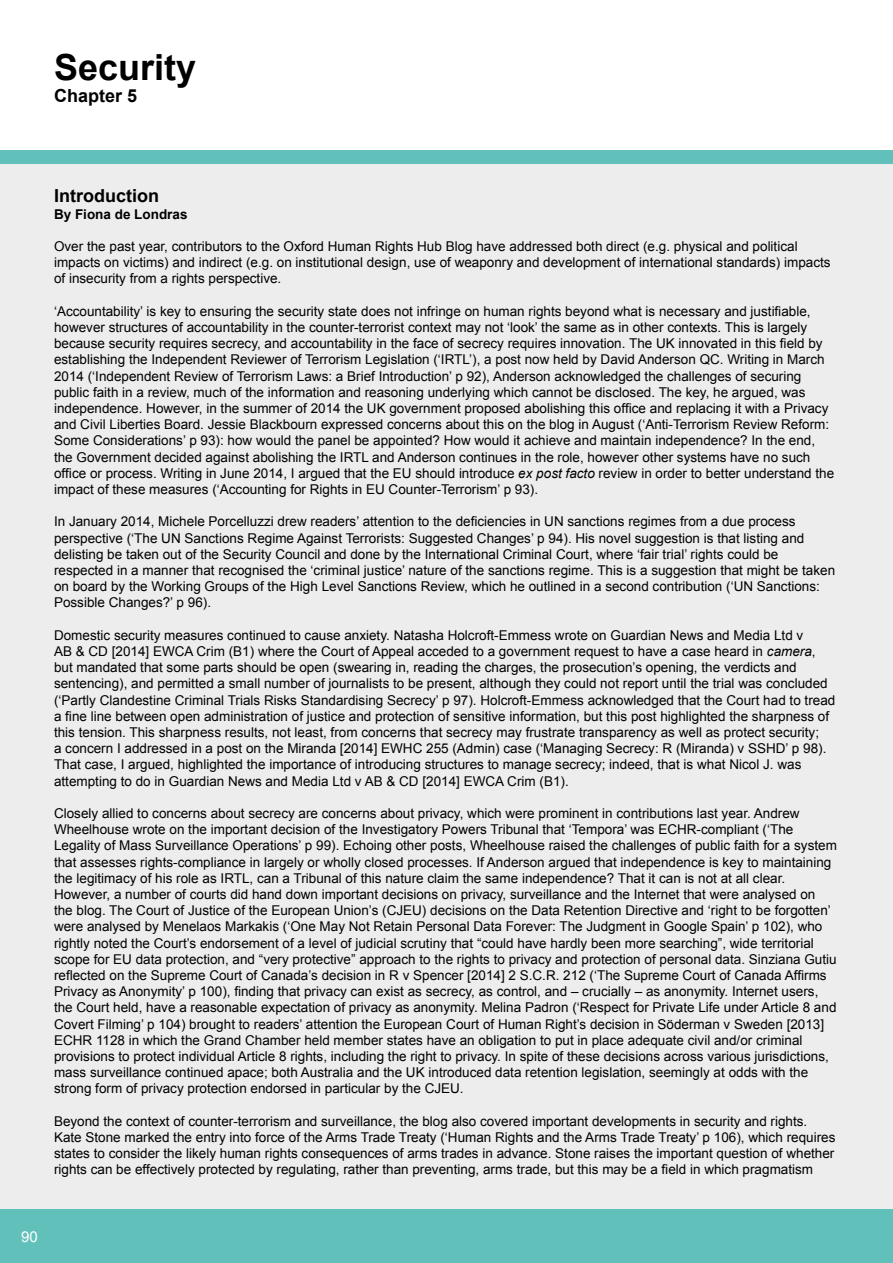
<style>
.page{position:relative;width:893px;height:1263px;background:#fff}
.page>*{position:absolute;margin:0;border:0;box-sizing:border-box;transform-origin:0 0}
.t1{font:700 36px "Arial";color:#000}
.t2{font:700 18px "Arial";color:#000}
.t3{font:15px "Arial";color:#fff}
.t4{font:13.5px/16.2px "Arial";color:#000}
.t5{font:700 13.5px "Arial";color:#000}
.s1{font-style:italic}
</style>
<div class="page">
<div style="left:0;top:151px;width:893px;height:1112px;background:#ededee"></div>
<div style="left:0;top:1210px;width:893px;height:53px;background:#61c1ba"></div>
<div style="left:0;top:151px;width:893px;height:13px;background:#61c1ba"></div>
<h1 class="t1" style="left:54px;top:44px;width:144px">Security</h1>
<h2 class="t2" style="left:54px;top:83px;width:85px">Chapter 5</h2>
<h2 class="t2" style="left:54px;top:184px;width:106px">Introduction</h2>
<p class="t5" style="left:54px;top:205px;width:135px">By Fiona de Londras</p>
<p class="t4" style="left:54px;top:238px;width:778px">Over the past year, contributors to the Oxford Human Rights Hub Blog have addressed both direct (e.g. physical and political impacts on victims) and indirect (e.g. on institutional design, use of weaponry and development of international standards) impacts of insecurity from a rights perspective.</p>
<p class="t4" style="left:54px;top:303px;width:782px">‘Accountability’ is key to ensuring the security state does not infringe on human rights beyond what is necessary and justifiable, however structures of accountability in the counter-terrorist context may not ‘look’ the same as in other contexts. This is largely because security requires secrecy, and accountability in the face of secrecy requires innovation. The UK innovated in this field by establishing the Independent Reviewer of Terrorism Legislation (‘IRTL’), a post now held by David Anderson QC. Writing in March 2014 (‘Independent Review of Terrorism Laws: a Brief Introduction’ p 92), Anderson acknowledged the challenges of securing public faith in a review, much of the information and reasoning underlying which cannot be disclosed. The key, he argued, was independence. However, in the summer of 2014 the UK government proposed abolishing this office and replacing it with a Privacy and Civil Liberties Board. Jessie Blackbourn expressed concerns about this on the blog in August (‘Anti-Terrorism Review Reform:<br>Some Considerations’ p 93): how would the panel be appointed? How would it achieve and maintain independence? In the end, the Government decided against abolishing the IRTL and Anderson continues in the role, however other systems have no such office or process. Writing in June 2014, I argued that the EU should introduce <span class="s1">ex post facto</span> review in order to better understand the impact of these measures (‘Accounting for Rights in EU Counter-Terrorism’ p 93).</p>
<p class="t4" style="left:54px;top:514px;width:783px">In January 2014, Michele Porcelluzzi drew readers’ attention to the deficiencies in UN sanctions regimes from a due process perspective (‘The UN Sanctions Regime Against Terrorists: Suggested Changes’ p 94). His novel suggestion is that listing and delisting be taken out of the Security Council and done by the International Criminal Court, where ‘fair trial’ rights could be respected in a manner that recognised the ‘criminal justice’ nature of the sanctions regime. This is a suggestion that might be taken on board by the Working Groups of the High Level Sanctions Review, which he outlined in a second contribution (‘UN Sanctions:<br>Possible Changes?’ p 96).</p>
<p class="t4" style="left:54px;top:627px;width:783px">Domestic security measures continued to cause anxiety. Natasha Holcroft-Emmess wrote on Guardian News and Media Ltd v<br>AB &amp; CD [2014] EWCA Crim (B1) where the Court of Appeal acceded to a government request to have a case heard in <span class="s1">camera</span>, but mandated that some parts should be open (swearing in, reading the charges, the prosecution’s opening, the verdicts and sentencing), and permitted a small number of journalists to be present, although they could not report until the trial was concluded (‘Partly Clandestine Criminal Trials Risks Standardising Secrecy’ p 97). Holcroft-Emmess acknowledged that the Court had to tread a fine line between open administration of justice and protection of sensitive information, but this post highlighted the sharpness of this tension. This sharpness results, not least, from concerns that secrecy may frustrate transparency as well as protect security;<br>a concern I addressed in a post on the Miranda [2014] EWHC 255 (Admin) case (‘Managing Secrecy: R (Miranda) v SSHD’ p 98).<br>That case, I argued, highlighted the importance of introducing structures to manage secrecy; indeed, that is what Nicol J. was attempting to do in Guardian News and Media Ltd v AB &amp; CD [2014] EWCA Crim (B1).</p>
<p class="t4" style="left:54px;top:805px;width:784px">Closely allied to concerns about secrecy are concerns about privacy, which were prominent in contributions last year. Andrew Wheelhouse wrote on the important decision of the Investigatory Powers Tribunal that ‘Tempora’ was ECHR-compliant (‘The Legality of Mass Surveillance Operations’ p 99). Echoing other posts, Wheelhouse raised the challenges of public faith for a system that assesses rights-compliance in largely or wholly closed processes. If Anderson argued that independence is key to maintaining the legitimacy of his role as IRTL, can a Tribunal of this nature claim the same independence? That it can is not at all clear.<br>However, a number of courts did hand down important decisions on privacy, surveillance and the Internet that were analysed on the blog. The Court of Justice of the European Union’s (CJEU) decisions on the Data Retention Directive and ‘right to be forgotten’ were analysed by Menelaos Markakis (‘One May Not Retain Personal Data Forever: The Judgment in Google Spain’ p 102), who rightly noted the Court’s endorsement of a level of judicial scrutiny that “could have hardly been more searching”, wide territorial scope for EU data protection, and “very protective” approach to the rights to privacy and protection of personal data. Sinziana Gutiu reflected on the Supreme Court of Canada’s decision in R v Spencer [2014] 2 S.C.R. 212 (‘The Supreme Court of Canada Affirms Privacy as Anonymity’ p 100), finding that privacy can exist as secrecy, as control, and – crucially – as anonymity. Internet users, the Court held, have a reasonable expectation of privacy as anonymity. Melina Padron (‘Respect for Private Life under Article 8 and Covert Filming’ p 104) brought to readers’ attention the European Court of Human Right’s decision in Söderman v Sweden [2013] ECHR 1128 in which the Grand Chamber held member states have an obligation to put in place adequate civil and/or criminal provisions to protect individual Article 8 rights, including the right to privacy. In spite of these decisions across various jurisdictions, mass surveillance continued apace; both Australia and the UK introduced data retention legislation, seemingly at odds with the strong form of privacy protection endorsed in particular by the CJEU.</p>
<p class="t4" style="left:54px;top:1113px;width:783px">Beyond the context of counter-terrorism and surveillance, the blog also covered important developments in security and rights.<br>Kate Stone marked the entry into force of the Arms Trade Treaty (‘Human Rights and the Arms Trade Treaty’ p 106), which requires states to consider the likely human rights consequences of arms trades in advance. Stone raises the important question of whether rights can be effectively protected by regulating, rather than preventing, arms trade, but this may be a field in which pragmatism</p>
<p class="t3" style="left:21px;top:1226px;width:18px">90</p>
</div>
